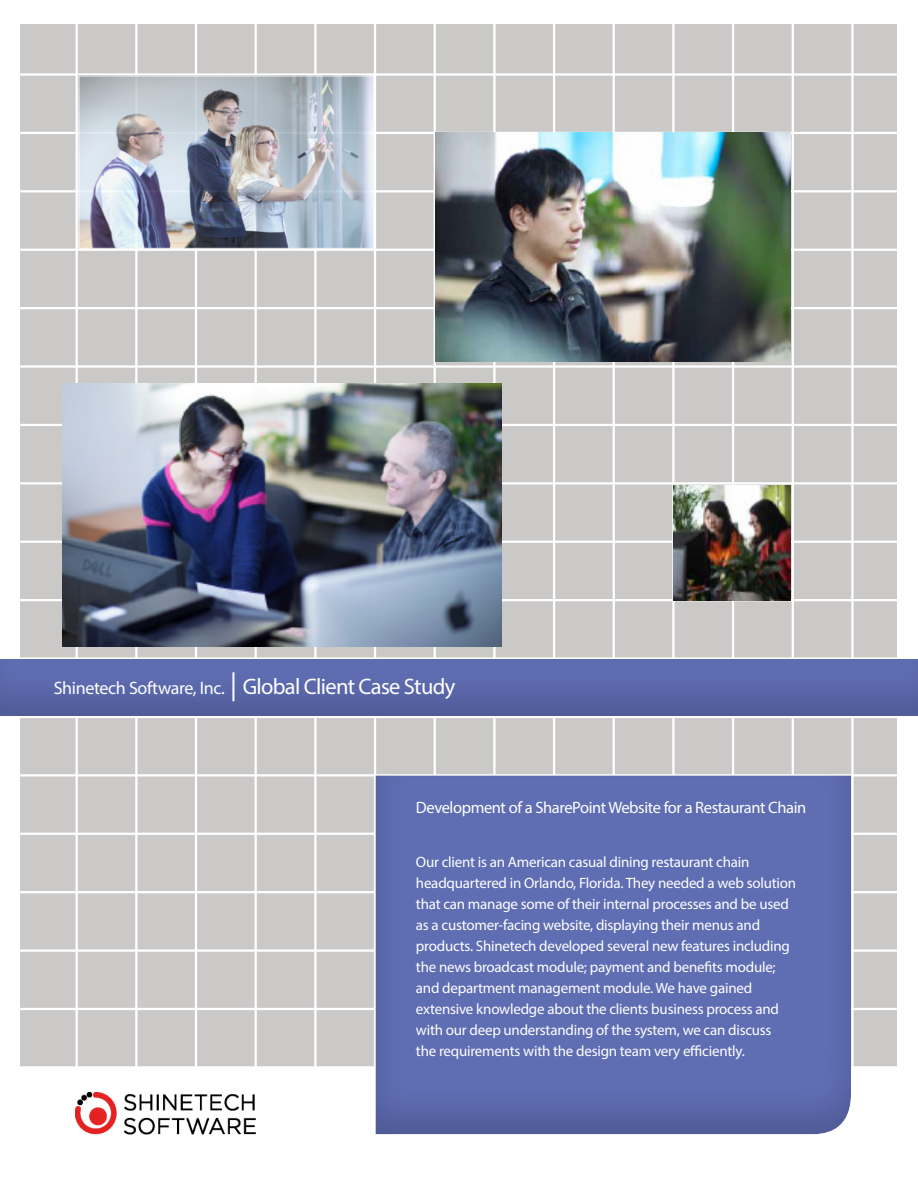
<style>
.page{position:relative;width:918px;height:1188px;background:#fff}
.page>*{position:absolute;margin:0;border:0;box-sizing:border-box;transform-origin:0 0}
.t1{font:18px "Myriad Pro";letter-spacing:-.02em;color:#fff}
.t2{font:16.5px "Myriad Pro";letter-spacing:-.025em;color:#fff}
.t3{font:15px/21px "Myriad Pro";letter-spacing:-.015em;color:#fff}
.s1{font-size:28.95px}
.s2{font-size:22.5px}
</style>
<div class="page">
<div style="left:20px;top:25px;width:876px;height:1042px;background:#cbc8c8"></div>
<hr style="left:76px;top:19px;width:2px;height:1163px;background:#fff">
<hr style="left:135px;top:19px;width:2px;height:1163px;background:#fff">
<hr style="left:195px;top:19px;width:2px;height:1163px;background:#fff">
<hr style="left:255px;top:19px;width:2px;height:1163px;background:#fff">
<hr style="left:314px;top:19px;width:3px;height:1163px;background:#fff">
<hr style="left:374px;top:19px;width:2px;height:1163px;background:#fff">
<hr style="left:434px;top:19px;width:2px;height:1163px;background:#fff">
<hr style="left:493px;top:19px;width:3px;height:1163px;background:#fff">
<hr style="left:553px;top:19px;width:2px;height:1163px;background:#fff">
<hr style="left:613px;top:19px;width:2px;height:1163px;background:#fff">
<hr style="left:672px;top:19px;width:3px;height:1163px;background:#fff">
<hr style="left:732px;top:19px;width:2px;height:1163px;background:#fff">
<hr style="left:792px;top:19px;width:2px;height:1163px;background:#fff">
<hr style="left:851px;top:19px;width:3px;height:1163px;background:#fff">
<hr style="left:17px;top:73px;width:884px;height:3px;background:#fff">
<hr style="left:17px;top:132px;width:884px;height:2px;background:#fff">
<hr style="left:17px;top:190px;width:884px;height:2px;background:#fff">
<hr style="left:17px;top:249px;width:884px;height:2px;background:#fff">
<hr style="left:17px;top:307px;width:884px;height:2px;background:#fff">
<hr style="left:17px;top:365px;width:884px;height:3px;background:#fff">
<hr style="left:17px;top:424px;width:884px;height:2px;background:#fff">
<hr style="left:17px;top:482px;width:884px;height:2px;background:#fff">
<hr style="left:17px;top:541px;width:884px;height:2px;background:#fff">
<hr style="left:17px;top:599px;width:884px;height:2px;background:#fff">
<hr style="left:17px;top:716px;width:884px;height:2px;background:#fff">
<hr style="left:17px;top:774px;width:884px;height:3px;background:#fff">
<hr style="left:17px;top:833px;width:884px;height:2px;background:#fff">
<hr style="left:17px;top:891px;width:884px;height:2px;background:#fff">
<hr style="left:17px;top:949px;width:884px;height:3px;background:#fff">
<hr style="left:17px;top:1008px;width:884px;height:2px;background:#fff">
<hr style="left:17px;top:1066px;width:884px;height:3px;background:#fff">
<div style="left:0;top:657px;width:918px;height:60px;background:#231f20;opacity:.19"></div>
<img style="left:81px;top:78px;width:291px;height:169px">
<div style="left:79px;top:76px;width:295px;height:173px;border:1px solid #fff"></div>
<div style="left:364px;top:766px;width:489px;height:369px;background:#231f20;opacity:.19"></div>
<img style="left:76px;top:1092px;width:179px;height:43px">
<img style="left:435px;top:133px;width:356px;height:228px">
<img style="left:63px;top:383px;width:438px;height:264px">
<img style="left:674px;top:485px;width:117px;height:116px">
<p class="t1" style="left:54px;top:677px;width:403px">Shinetech Software, Inc. <span class="s1">|</span> <span class="s2">Global Client Case Study</span></p>
<p class="t2" style="left:416px;top:797px;width:392px">Development of a SharePoint Website for a Restaurant Chain</p>
<p class="t3" style="left:416px;top:851px;width:382px">Our client is an American casual dining restaurant chain headquartered in Orlando, Florida. They needed a web solution that can manage some of their internal processes and be used as a customer-facing website, displaying their menus and products. Shinetech developed several new features including the news broadcast module; payment and benefits module; and department management module. We have gained extensive knowledge about the clients business process and with our deep understanding of the system, we can discuss<br>the requirements with the design team very efficiently.</p>
</div>
